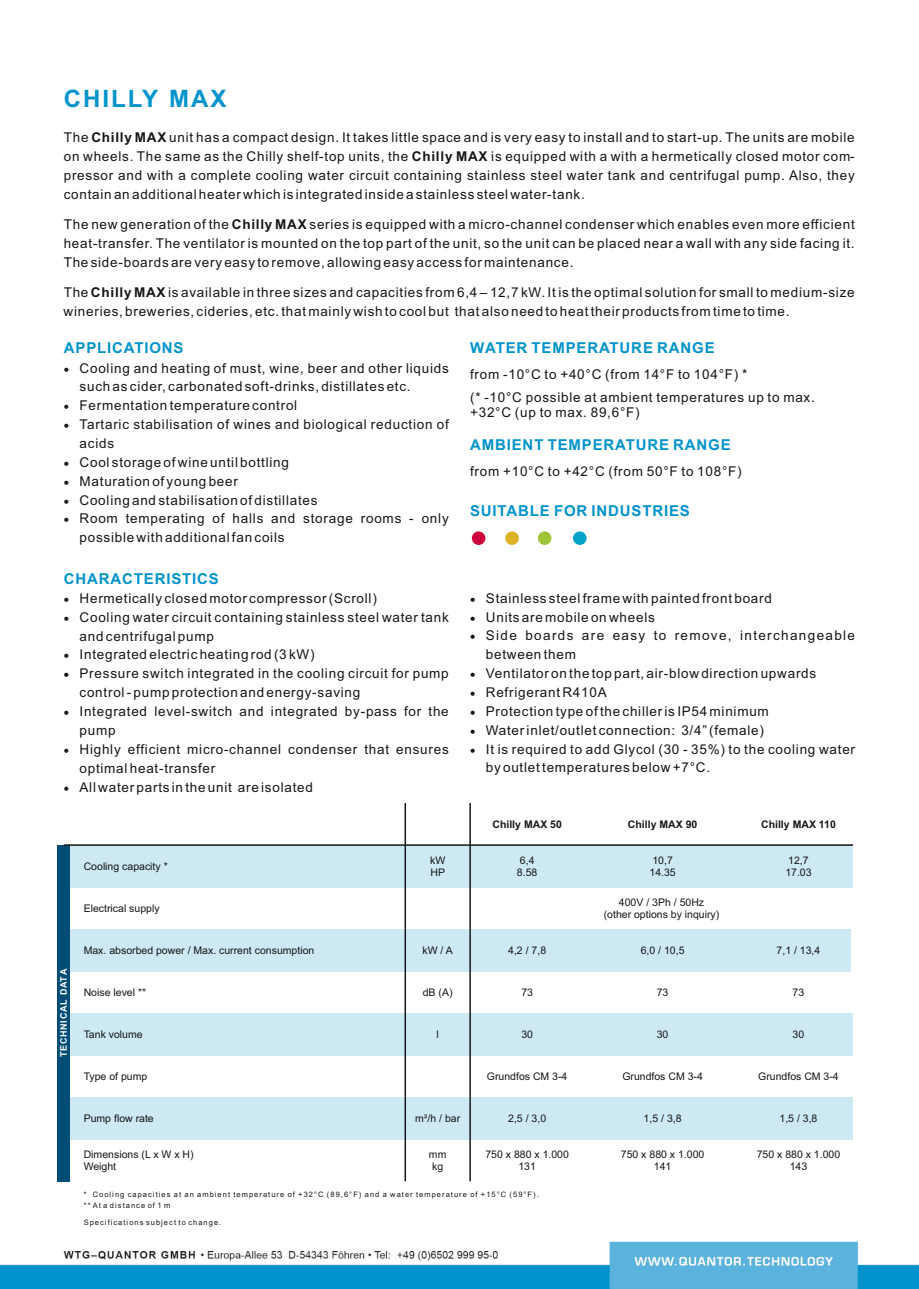
<style>
.page{position:relative;width:919px;height:1289px;background:#fff}
.page>*{position:absolute;margin:0;border:0;box-sizing:border-box;transform-origin:0 0}
.t1{font:700 24px "Arial";letter-spacing:.085em;color:#0093cb}
.t2{font:700 15px "Arial";letter-spacing:.055em;color:#0093cb}
.t3{font:13.5px/18.9px "Arial";letter-spacing:.055em;color:#151616}
.t4{font:13.5px/18.9px "Arial";letter-spacing:.1em;color:#151616}
.t5{font:10.5px/11.7px "Arial";color:#151616}
.t6{font:700 10.5px "Arial";color:#151616}
.t7{font:700 9px "Arial";letter-spacing:.085em;color:#fff}
.t8{font:7.5px/10.5px "Arial";letter-spacing:.14em;color:#151616}
.s1{font-weight:700}
.s2{color:#000}
</style>
<div class="page">
<img style="left:0;top:532px;width:918px;height:756px">
<div style="left:64px;top:845px;width:789px;height:42px;background:#cce9f4"></div>
<div style="left:62px;top:929px;width:789px;height:42px;background:#cce9f4"></div>
<div style="left:64px;top:1013px;width:789px;height:42px;background:#cce9f4"></div>
<div style="left:64px;top:1097px;width:789px;height:42px;background:#cce9f4"></div>
<div style="left:57px;top:845px;width:13px;height:336px;background:#004d78"></div>
<hr style="left:469px;top:803px;width:2px;height:378px;background:#151616">
<hr style="left:404px;top:803px;width:2px;height:378px;background:#151616">
<hr style="left:64px;top:844px;width:789px;height:1px;background:#151616">
<div style="left:573px;top:531px;width:13px;height:14px;background:#00a3c7;border-radius:50%"></div>
<div style="left:538px;top:531px;width:13px;height:14px;background:#9fc437;border-radius:50%"></div>
<div style="left:505px;top:531px;width:14px;height:14px;background:#dbb325;border-radius:50%"></div>
<div style="left:472px;top:531px;width:13px;height:14px;background:#cd033c;border-radius:50%"></div>
<h1 class="t1" style="left:64px;top:89px;width:164px">CHILLY MAX</h1>
<p class="t3" style="left:64px;top:129px;width:792px;text-align:justify">The <span class="s1">Chilly MAX</span> unit has a compact design. It takes little space and is very easy to install and to start-up. The units are mobile on wheels. The same as the Chilly shelf-top units, the <span class="s1">Chilly MAX</span> is equipped with a with a hermetically closed motor com&shy;pressor and with a complete cooling water circuit containing stainless steel water tank and centrifugal pump. Also, they contain an additional heater which is integrated inside a stainless steel water-tank.</p>
<p class="t3" style="left:64px;top:216px;width:792px;text-align:justify">The new generation of the <span class="s1">Chilly MAX</span> series is equipped with a micro-channel condenser which enables even more efficient heat-transfer. The ventilator is mounted on the top part of the unit, so the unit can be placed near a wall with any side facing it.<br>The side-boards are very easy to remove, allowing easy access for maintenance.</p>
<p class="t3" style="left:64px;top:284px;width:792px">The <span class="s1">Chilly MAX</span> is available in three sizes and capacities from 6,4 – 12,7 kW. It is the optimal solution for small to medium-size wineries, breweries, cideries, etc. that mainly wish to cool but that also need to heat their products from time to time.</p>
<p class="t2" style="left:64px;top:342px;width:121px">APPLICATIONS</p>
<p class="t3" style="left:80px;top:359px;width:371px;text-indent:-16px">• Cooling and heating of must, wine, beer and other liquids such as cider, carbonated soft-drinks, distillates etc.</p>
<p class="t3" style="left:64px;top:397px;width:235px">• Fermentation temperature control</p>
<p class="t3" style="left:80px;top:416px;width:371px;text-indent:-16px">• Tartaric stabilisation of wines and biological reduction of acids</p>
<p class="t3" style="left:64px;top:454px;width:227px">• Cool storage of wine until bottling</p>
<p class="t3" style="left:64px;top:472px;width:176px">• Maturation of young beer</p>
<p class="t3" style="left:64px;top:491px;width:255px">• Cooling and stabilisation of distillates</p>
<p class="t3" style="left:79px;top:510px;width:371px;text-indent:-16px">• Room temperating of halls and storage rooms - only possible with additional fan coils</p>
<p class="t2" style="left:470px;top:342px;width:246px">WATER TEMPERATURE RANGE</p>
<p class="t3" style="left:470px;top:364px;width:346px;line-height:22.6px">from -10°C to +40°C (from 14°F to 104°F) *<br>(* -10°C possible at ambient temperatures up to max.</p>
<p class="t3" style="left:470px;top:404px;width:171px">+32°C (up to max. 89,6°F)</p>
<p class="t2" style="left:470px;top:439px;width:262px">AMBIENT TEMPERATURE RANGE</p>
<p class="t3" style="left:470px;top:463px;width:273px">from +10°C to +42°C (from 50°F to 108°F)</p>
<p class="t2" style="left:470px;top:505px;width:221px">SUITABLE FOR INDUSTRIES</p>
<p class="t2" style="left:64px;top:572px;width:157px">CHARACTERISTICS</p>
<p class="t3" style="left:64px;top:590px;width:314px">• Hermetically closed motor compressor (Scroll)</p>
<p class="t3" style="left:80px;top:609px;width:371px;text-indent:-16px">• Cooling water circuit containing stainless steel water tank and centrifugal pump</p>
<p class="t3" style="left:64px;top:646px;width:252px">• Integrated electric heating rod (3 kW)</p>
<p class="t3" style="left:80px;top:665px;width:371px;text-indent:-16px"><span class="s2">•</span> Pressure switch integrated in the cooling circuit for pump control - pump protection and energy-saving</p>
<p class="t3" style="left:79px;top:703px;width:371px;text-indent:-16px">• Integrated level-switch and integrated by-pass for the pump</p>
<p class="t3" style="left:79px;top:740px;width:371px;text-indent:-16px">• Highly efficient micro-channel condenser that ensures optimal heat-transfer</p>
<p class="t3" style="left:64px;top:778px;width:251px">• All water parts in the unit are isolated</p>
<p class="t3" style="left:470px;top:589px;width:303px">• Stainless steel frame with painted front board</p>
<p class="t3" style="left:470px;top:608px;width:186px">• Units are mobile on wheels</p>
<p class="t4" style="left:486px;top:627px;width:371px;text-indent:-16px">• Side boards are easy to remove, interchangeable between them</p>
<p class="t3" style="left:470px;top:665px;width:347px">• Ventilator on the top part, air-blow direction upwards</p>
<p class="t3" style="left:470px;top:684px;width:138px">• Refrigerant R410A</p>
<p class="t3" style="left:470px;top:703px;width:300px">• Protection type of the chiller is IP54 minimum</p>
<p class="t3" style="left:470px;top:721px;width:295px">• Water inlet/outlet connection: 3/4” (female)</p>
<p class="t3" style="left:486px;top:740px;width:371px;text-indent:-16px">• It is required to add Glycol (30 - 35%) to the cooling water by outlet temperatures below +7°C.</p>
<p class="t6" style="left:492px;top:820px;width:71px">Chilly MAX 50</p>
<p class="t6" style="left:628px;top:820px;width:71px">Chilly MAX 90</p>
<p class="t6" style="left:761px;top:820px;width:76px">Chilly MAX 110</p>
<p class="t7" style="left:60px;top:1057px;width:90px;rotate:-90deg">TECHNICAL DATA</p>
<p class="t5" style="left:84px;top:861px;width:86px">Cooling capacity *</p>
<p class="t5" style="left:430px;top:855px;width:17px">kW<br>HP</p>
<p class="t5" style="left:517px;top:855px;width:22px">6,4<br>8.58</p>
<p class="t5" style="left:649px;top:855px;width:28px">10,7<br>14.35</p>
<p class="t5" style="left:785px;top:855px;width:28px">12,7<br>17.03</p>
<p class="t5" style="left:84px;top:903px;width:77px">Electrical supply</p>
<p class="t5" style="left:603px;top:897px;width:117px;text-align:center">400V / 3Ph / 50Hz<br>(other options by inquiry)</p>
<p class="t5" style="left:84px;top:945px;width:232px">Max. absorbed power / Max. current consumption</p>
<p class="t5" style="left:422px;top:945px;width:32px">kW / A</p>
<p class="t5" style="left:508px;top:945px;width:39px">4,2 / 7,8</p>
<p class="t5" style="left:640px;top:945px;width:45px">6,0 / 10,5</p>
<p class="t5" style="left:776px;top:945px;width:45px">7,1 / 13,4</p>
<p class="t5" style="left:84px;top:987px;width:64px">Noise level **</p>
<p class="t5" style="left:423px;top:987px;width:31px">dB (A)</p>
<p class="t5" style="left:521px;top:987px;width:13px">73</p>
<p class="t5" style="left:656px;top:987px;width:13px">73</p>
<p class="t5" style="left:792px;top:987px;width:13px">73</p>
<p class="t5" style="left:84px;top:1029px;width:60px">Tank volume</p>
<p class="t5" style="left:436px;top:1029px;width:4px">l</p>
<p class="t5" style="left:521px;top:1029px;width:13px">30</p>
<p class="t5" style="left:656px;top:1029px;width:13px">30</p>
<p class="t5" style="left:792px;top:1029px;width:13px">30</p>
<p class="t5" style="left:84px;top:1071px;width:65px">Type of pump</p>
<p class="t5" style="left:487px;top:1071px;width:82px">Grundfos CM 3-4</p>
<p class="t5" style="left:622px;top:1071px;width:82px">Grundfos CM 3-4</p>
<p class="t5" style="left:758px;top:1071px;width:82px">Grundfos CM 3-4</p>
<p class="t5" style="left:84px;top:1113px;width:72px">Pump flow rate</p>
<p class="t5" style="left:415px;top:1113px;width:46px">m³/h / bar</p>
<p class="t5" style="left:508px;top:1113px;width:39px">2,5 / 3,0</p>
<p class="t5" style="left:643px;top:1113px;width:39px">1,5 / 3,8</p>
<p class="t5" style="left:779px;top:1113px;width:39px">1,5 / 3,8</p>
<p class="t5" style="left:84px;top:1149px;width:111px">Dimensions (L x W x H)<br>Weight</p>
<p class="t5" style="left:429px;top:1149px;width:19px;text-align:center">mm kg</p>
<p class="t5" style="left:485px;top:1149px;width:85px;text-align:center">750 x 880 x 1.000<br>131</p>
<p class="t5" style="left:620px;top:1149px;width:85px;text-align:center">750 x 880 x 1.000<br>141</p>
<p class="t5" style="left:756px;top:1149px;width:85px;text-align:center">750 x 880 x 1.000<br>143</p>
<p class="t8" style="left:84px;top:1189px;width:456px">* Cooling capacities at an ambient temperature of +32°C (89,6°F) and a water temperature of +15°C (59°F). ** At a distance of 1 m</p>
<p class="t8" style="left:84px;top:1217px;width:139px">Specifications subject to change.</p>
</div>
